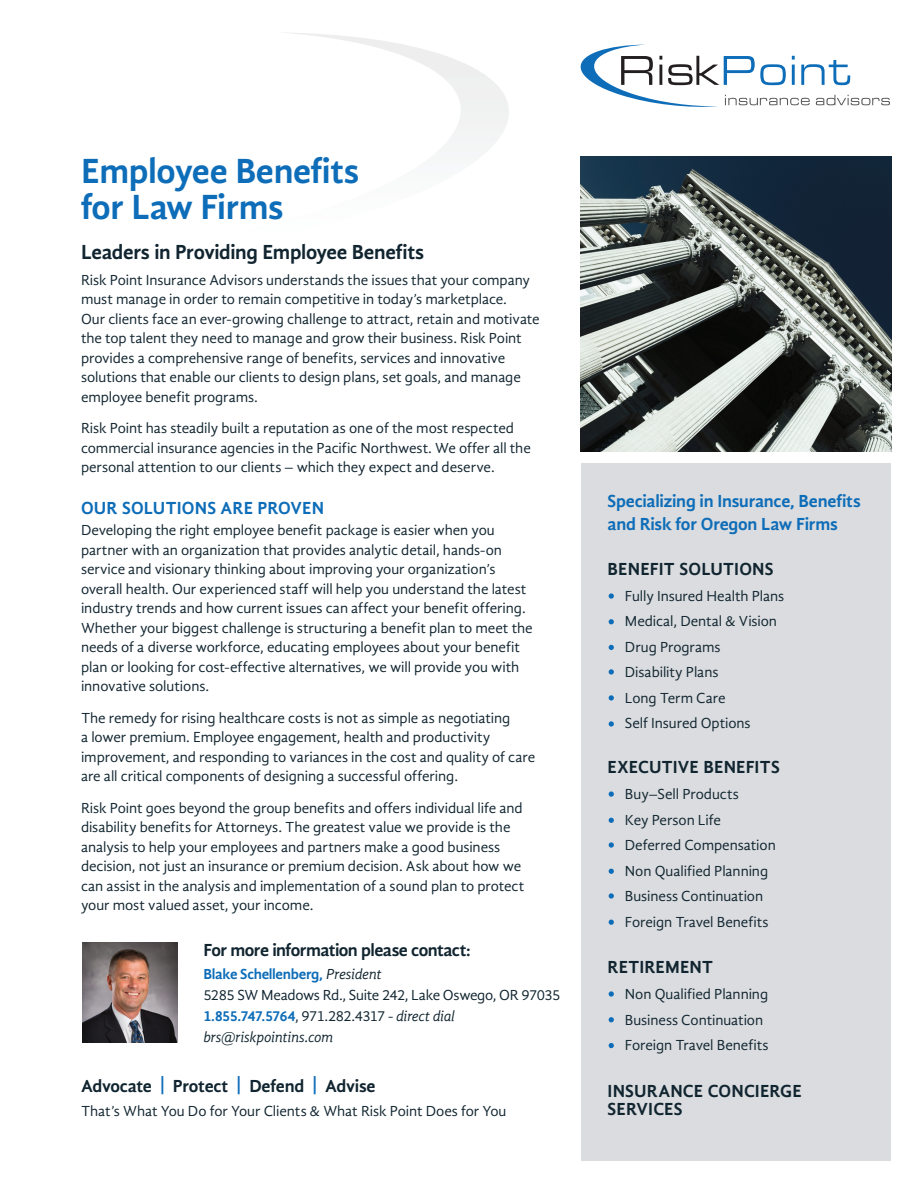
<style>
.page{position:relative;width:918px;height:1188px;background:#fff}
.page>*{position:absolute;margin:0;border:0;box-sizing:border-box;transform-origin:0 0}
.t1{font:700 36px/36px "Gandhi Sans";letter-spacing:-.01em;color:#0e6db8}
.t2{font:700 21px "Gandhi Sans";letter-spacing:-.015em;color:#112530}
.t3{font:700 18px/18px "Gandhi Sans";letter-spacing:-.005em;color:#112530}
.t4{font:700 18px/22.5px "Gandhi Sans";letter-spacing:-.01em;color:#0e6db8}
.t5{font:700 18px "Gandhi Sans";letter-spacing:-.03em;color:#112530}
.t6{font:700 18px "Gandhi Sans";letter-spacing:.01em;color:#0e6db8}
.t7{font:15px/19.5px "Gandhi Sans";letter-spacing:-.005em;color:#112530}
.t8{font:15px/21px "Gandhi Sans";letter-spacing:-.025em;color:#112530}
.s1{font-weight:700;color:#0e6db8}
.s2{font-style:italic}
.s3{color:#0e6db8}
</style>
<div class="page">
<div style="left:581px;top:463px;width:310px;height:698px;background:#dadcdf"></div>
<img style="left:581px;top:156px;width:310px;height:296px">
<svg style="left:580px;top:45px;width:310px;height:62px"></svg>
<svg style="left:609px;top:593px;width:5px;height:6px"></svg>
<svg style="left:609px;top:619px;width:5px;height:5px"></svg>
<svg style="left:609px;top:645px;width:5px;height:5px"></svg>
<svg style="left:609px;top:669px;width:5px;height:6px"></svg>
<svg style="left:609px;top:695px;width:5px;height:6px"></svg>
<svg style="left:609px;top:721px;width:5px;height:6px"></svg>
<svg style="left:609px;top:791px;width:5px;height:6px"></svg>
<svg style="left:609px;top:818px;width:5px;height:5px"></svg>
<svg style="left:609px;top:842px;width:5px;height:6px"></svg>
<svg style="left:609px;top:869px;width:5px;height:5px"></svg>
<svg style="left:609px;top:893px;width:5px;height:6px"></svg>
<svg style="left:609px;top:920px;width:5px;height:5px"></svg>
<svg style="left:609px;top:991px;width:5px;height:6px"></svg>
<svg style="left:609px;top:1017px;width:5px;height:5px"></svg>
<svg style="left:609px;top:1043px;width:5px;height:5px"></svg>
<img style="left:82px;top:942px;width:95px;height:100px">
<h1 class="t1" style="left:81px;top:153px;width:280px">Employee Benefits for Law Firms</h1>
<h2 class="t2" style="left:81px;top:240px;width:345px">Leaders in Providing Employee Benefits</h2>
<p class="t7" style="left:81px;top:270px;width:460px">Risk Point Insurance Advisors understands the issues that your company must manage in order to remain competitive in today’s marketplace.<br>Our clients face an ever-growing challenge to attract, retain and motivate the top talent they need to manage and grow their business. Risk Point provides a comprehensive range of benefits, services and innovative solutions that enable our clients to design plans, set goals, and manage employee benefit programs.</p>
<p class="t7" style="left:81px;top:419px;width:451px">Risk Point has steadily built a reputation as one of the most respected commercial insurance agencies in the Pacific Northwest. We offer all the personal attention to our clients – which they expect and deserve.</p>
<p class="t6" style="left:81px;top:498px;width:245px">OUR SOLUTIONS ARE PROVEN</p>
<p class="t7" style="left:81px;top:521px;width:453px">Developing the right employee benefit package is easier when you partner with an organization that provides analytic detail, hands-on service and visionary thinking about improving your organization’s overall health. Our experienced staff will help you understand the latest industry trends and how current issues can affect your benefit offering.<br>Whether your biggest challenge is structuring a benefit plan to meet the needs of a diverse workforce, educating employees about your benefit plan or looking for cost-effective alternatives, we will provide you with innovative solutions.</p>
<p class="t7" style="left:81px;top:708px;width:456px">The remedy for rising healthcare costs is not as simple as negotiating<br>a lower premium. Employee engagement, health and productivity improvement, and responding to variances in the cost and quality of care are all critical components of designing a successful offering.</p>
<p class="t7" style="left:81px;top:798px;width:445px">Risk Point goes beyond the group benefits and offers individual life and disability benefits for Attorneys. The greatest value we provide is the analysis to help your employees and partners make a good business decision, not just an insurance or premium decision. Ask about how we can assist in the analysis and implementation of a sound plan to protect your most valued asset, your income.</p>
<p class="t5" style="left:203px;top:940px;width:269px">For more information please contact:</p>
<p class="t8" style="left:203px;top:963px;width:359px"><span class="s1">Blake Schellenberg,</span> <span class="s2">President<br></span>5285 SW Meadows Rd., Suite 242, Lake Oswego, OR 97035<br><span class="s1">1.855.747.5764</span>, 971.282.4317 - <span class="s2">direct dial brs@riskpointins.com</span></p>
<p class="t3" style="left:81px;top:1077px;width:296px">Advocate <span class="s3">|</span> Protect <span class="s3">|</span> Defend <span class="s3">|</span> Advise</p>
<p class="t7" style="left:81px;top:1101px;width:427px">That’s What You Do for Your Clients &amp; What Risk Point Does for You</p>
<p class="t4" style="left:608px;top:490px;width:255px">Specializing in Insurance, Benefits and Risk for Oregon Law Firms</p>
<p class="t3" style="left:608px;top:560px;width:168px">BENEFIT SOLUTIONS</p>
<p class="t7" style="left:625px;top:583px;width:161px;line-height:25.5px">Fully Insured Health Plans<br>Medical, Dental &amp; Vision<br>Drug Programs<br>Disability Plans<br>Long Term Care<br>Self Insured Options</p>
<p class="t3" style="left:608px;top:758px;width:174px">EXECUTIVE BENEFITS</p>
<p class="t7" style="left:625px;top:782px;width:152px;line-height:25.5px">Buy–Sell Products<br>Key Person Life<br>Deferred Compensation<br>Non Qualified Planning<br>Business Continuation<br>Foreign Travel Benefits</p>
<p class="t3" style="left:608px;top:958px;width:107px">RETIREMENT</p>
<p class="t7" style="left:625px;top:982px;width:145px;line-height:25.5px">Non Qualified Planning<br>Business Continuation<br>Foreign Travel Benefits</p>
<p class="t3" style="left:608px;top:1082px;width:196px">INSURANCE CONCIERGE<br>SERVICES</p>
</div>
